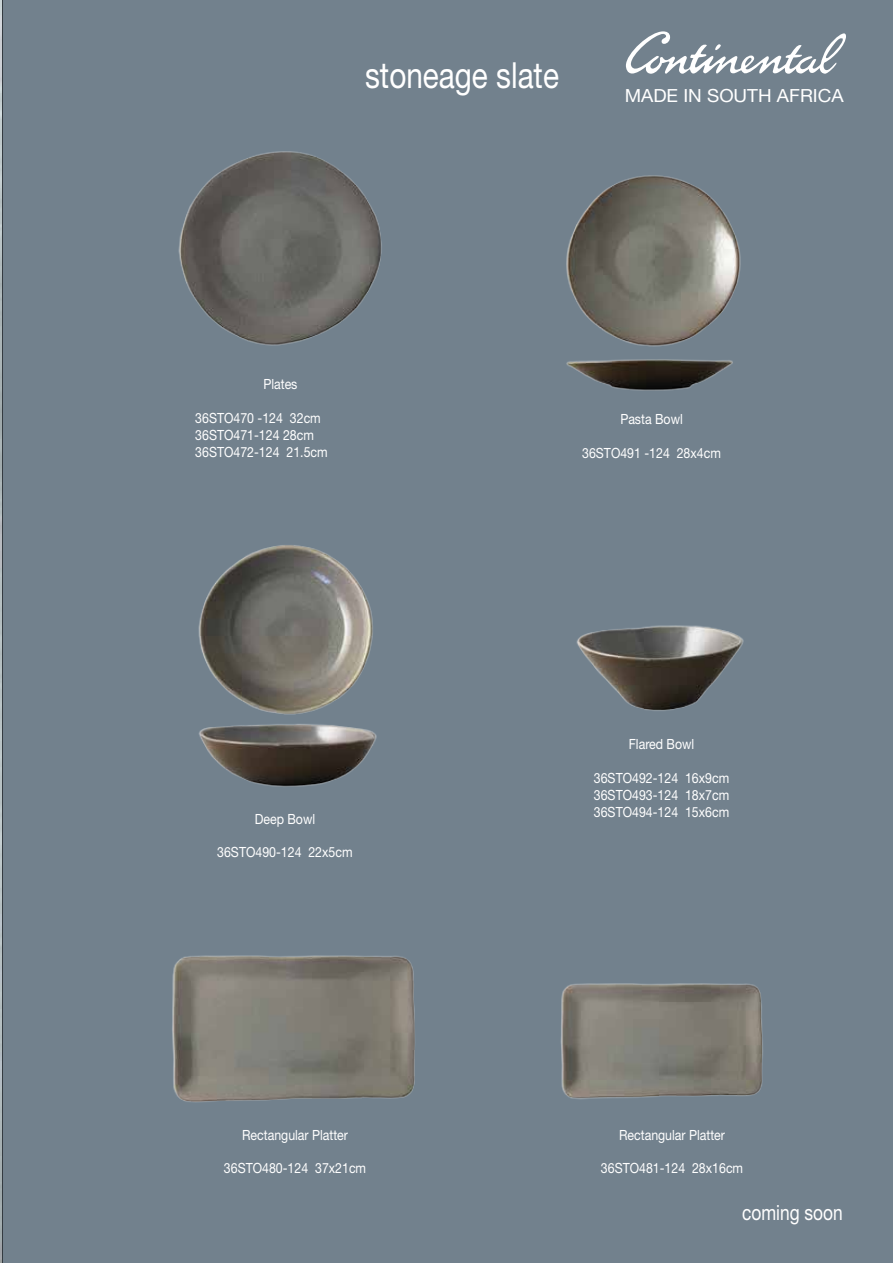
<style>
.page{position:relative;width:893px;height:1263px;background:#fff}
.page>*{position:absolute;margin:0;border:0;box-sizing:border-box;transform-origin:0 0}
.t1{font:36px "Helvetica Neue";color:#fff;scale:.83 1}
.t2{font:21px "Helvetica Neue";color:#fff;scale:.83 1}
.t3{font:18.15px "Helvetica Neue";color:#fff;scale:1.04 1}
.t4{font:14.1px/16.8px "Helvetica Neue";color:#fff;scale:.88 1}
</style>
<div class="page">
<div style="left:2px;top:0;width:891px;height:1263px;background:#72818d"></div>
<img style="left:566px;top:617px;width:183px;height:105px">
<img style="left:191px;top:533px;width:200px;height:194px">
<img style="left:190px;top:715px;width:194px;height:76px">
<img style="left:166px;top:947px;width:262px;height:166px">
<img style="left:556px;top:976px;width:217px;height:131px">
<img style="left:560px;top:171px;width:188px;height:180px">
<img style="left:170px;top:144px;width:225px;height:206px">
<img style="left:560px;top:353px;width:177px;height:40px">
<svg style="left:626px;top:31px;width:220px;height:43px"></svg>
<h1 class="t1" style="left:365px;top:54px;width:235px">stoneage slate</h1>
<p class="t3" style="left:625px;top:85px;width:212px">MADE IN SOUTH AFRICA</p>
<p class="t4" style="left:263px;top:376px;width:40px">Plates</p>
<p class="t4" style="left:195px;top:409px;width:152px">36STO470 -124 32cm<br>36STO471-124 28cm<br>36STO472-124 21.5cm</p>
<p class="t4" style="left:620px;top:410px;width:72px">Pasta Bowl</p>
<p class="t4" style="left:582px;top:444px;width:159px">36STO491 -124 28x4cm</p>
<p class="t4" style="left:255px;top:810px;width:70px">Deep Bowl</p>
<p class="t4" style="left:217px;top:844px;width:155px">36STO490-124 22x5cm</p>
<p class="t4" style="left:242px;top:1126px;width:122px">Rectangular Platter</p>
<p class="t4" style="left:224px;top:1159px;width:163px">36STO480-124 37x21cm</p>
<p class="t4" style="left:629px;top:735px;width:76px">Flared Bowl</p>
<p class="t4" style="left:594px;top:769px;width:155px;text-align:justify">36STO492-124 16x9cm 36STO493-124 18x7cm 36STO494-124 15x6cm</p>
<p class="t4" style="left:619px;top:1126px;width:122px">Rectangular Platter</p>
<p class="t4" style="left:601px;top:1159px;width:163px">36STO481-124 28x16cm</p>
<h2 class="t2" style="left:742px;top:1200px;width:123px">coming soon</h2>
</div>
